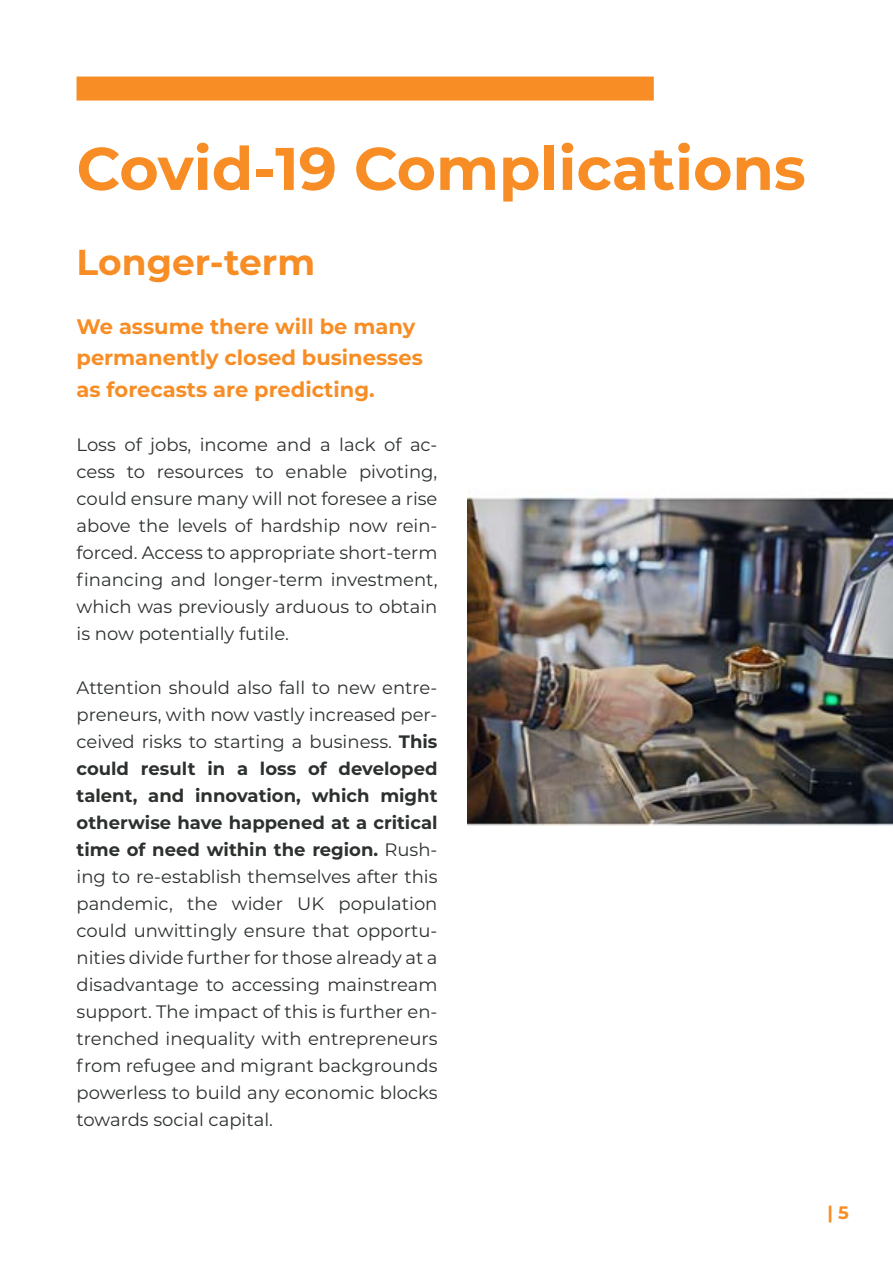
<style>
.page{position:relative;width:893px;height:1263px;background:#fff}
.page>*{position:absolute;margin:0;border:0;box-sizing:border-box;transform-origin:0 0}
.t1{font:700 60px "Montserrat";color:#f78d24}
.t2{font:700 36px "Montserrat";color:#f78d24}
.t3{font:700 21px/31.5px "Montserrat";color:#f78d24}
.t4{font:18px/27px "Montserrat";color:#2c312e;text-align:justify}
.t5{font:700 18px "Montserrat";color:#f78d24}
.s1{font-weight:700}
</style>
<div class="page">
<div style="left:77px;top:77px;width:577px;height:24px;background:#f78d24"></div>
<img style="left:468px;top:492px;width:425px;height:334px">
<h1 class="t1" style="left:77px;top:125px;width:731px">Covid-19 Complications</h1>
<h2 class="t2" style="left:77px;top:236px;width:240px">Longer-term</h2>
<p class="t3" style="left:77px;top:309px;width:348px">We assume there will be many permanently closed businesses as forecasts are predicting.</p>
<p class="t4" style="left:77px;top:430px;width:362px">Loss of jobs, income and a lack of ac&shy;cess to resources to enable pivoting, could ensure many will not foresee a rise above the levels of hardship now rein&shy;forced. Access to appropriate short-term financing and longer-term investment, which was previously arduous to obtain is now potentially futile.</p>
<p class="t4" style="left:77px;top:673px;width:362px">Attention should also fall to new entre&shy;preneurs, with now vastly increased per&shy;ceived risks to starting a business. <span class="s1">This could result in a loss of developed talent, and innovation, which might otherwise have happened at a critical time of need within the region.</span> Rush&shy;ing to re-establish themselves after this pandemic, the wider UK population could unwittingly ensure that opportu&shy;nities divide further for those already at a disadvantage to accessing mainstream support. The impact of this is further en&shy;trenched inequality with entrepreneurs from refugee and migrant backgrounds powerless to build any economic blocks towards social capital.</p>
<p class="t5" style="left:827px;top:1200px;width:23px">| 5</p>
</div>
